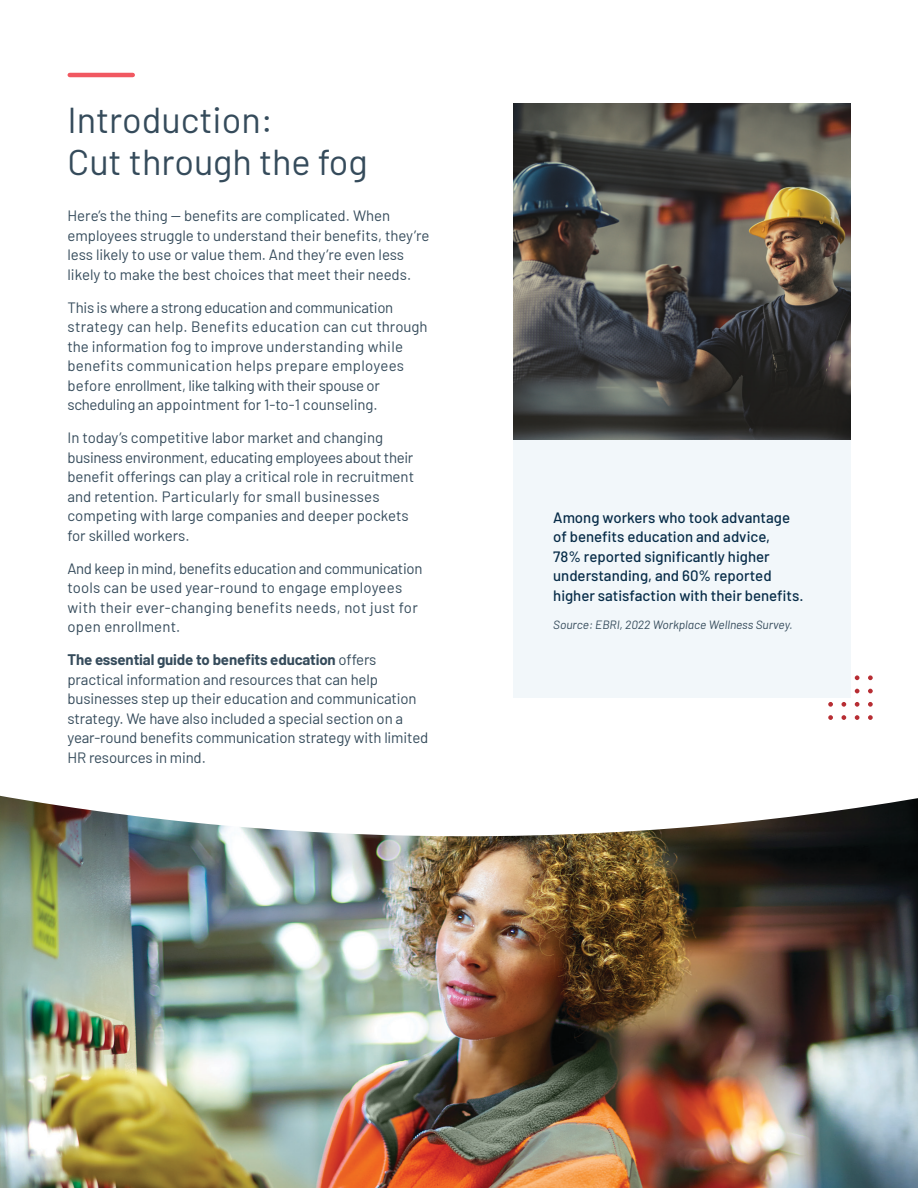
<style>
.page{position:relative;width:918px;height:1188px;background:#fff}
.page>*{position:absolute;margin:0;border:0;box-sizing:border-box;transform-origin:0 0}
.H1_-_Titles_-_Slate_3_24{font:36px/42px "Barlow";color:#354b5b}
.Paragraph_-_Slate_3{font:15px/19.5px "Barlow";letter-spacing:-.005em;color:#354b5b}
.Call_Outs_-_Steel_Blue_3{font:500 15px/19.5px "Barlow";color:#072c48}
.Paragraph_-_Slate_3-2{font:italic 12px "Barlow";color:#354b5b}
.s1{font-weight:700}
</style>
<div class="page">
<img style="left:0;top:836px;width:918px;height:352px">
<svg style="left:0;top:538px;width:918px;height:298px"></svg>
<svg style="left:868px;top:715px;width:5px;height:5px"></svg>
<svg style="left:855px;top:715px;width:4px;height:5px"></svg>
<svg style="left:842px;top:715px;width:4px;height:5px"></svg>
<svg style="left:828px;top:715px;width:5px;height:5px"></svg>
<svg style="left:868px;top:675px;width:5px;height:5px"></svg>
<svg style="left:855px;top:675px;width:4px;height:5px"></svg>
<svg style="left:868px;top:689px;width:5px;height:4px"></svg>
<svg style="left:855px;top:689px;width:4px;height:4px"></svg>
<svg style="left:868px;top:702px;width:5px;height:5px"></svg>
<svg style="left:855px;top:702px;width:4px;height:5px"></svg>
<svg style="left:842px;top:702px;width:4px;height:5px"></svg>
<svg style="left:828px;top:702px;width:5px;height:5px"></svg>
<div style="left:513px;top:440px;width:337px;height:258px;background:#f2f7fa"></div>
<hr style="left:70px;top:73px;width:63px;height:4px;background:#f15861">
<img style="left:513px;top:104px;width:337px;height:336px">
<h1 class="H1_-_Titles_-_Slate_3_24" style="left:68px;top:96px;width:302px">Introduction:<br>Cut through the fog</h1>
<p class="Paragraph_-_Slate_3" style="left:68px;top:205px;width:364px">Here’s the thing -- benefits are complicated. When employees struggle to understand their benefits, they’re less likely to use or value them. And they’re even less likely to make the best choices that meet their needs.</p>
<p class="Paragraph_-_Slate_3" style="left:68px;top:296px;width:362px">This is where a strong education and communication strategy can help. Benefits education can cut through the information fog to improve understanding while benefits communication helps prepare employees before enrollment, like talking with their spouse or scheduling an appointment for 1-to-1 counseling.</p>
<p class="Paragraph_-_Slate_3" style="left:68px;top:427px;width:348px">In today’s competitive labor market and changing business environment, educating employees about their benefit offerings can play a critical role in recruitment and retention. Particularly for small businesses competing with large companies and deeper pockets for skilled workers.</p>
<p class="Paragraph_-_Slate_3" style="left:68px;top:557px;width:357px">And keep in mind, benefits education and communication tools can be used year-round to engage employees with their ever-changing benefits needs, not just for open enrollment.</p>
<p class="Paragraph_-_Slate_3" style="left:68px;top:649px;width:362px"><span class="s1">The essential guide to benefits education</span> offers practical information and resources that can help businesses step up their education and communication strategy. We have also included a special section on a year-round benefits communication strategy with limited HR resources in mind.</p>
<p class="Call_Outs_-_Steel_Blue_3" style="left:553px;top:507px;width:252px">Among workers who took advantage of benefits education and advice,<br>78% reported significantly higher understanding, and 60% reported higher satisfaction with their benefits.</p>
<p class="Paragraph_-_Slate_3-2" style="left:553px;top:616px;width:241px">Source: EBRI, 2022 Workplace Wellness Survey.</p>
</div>
